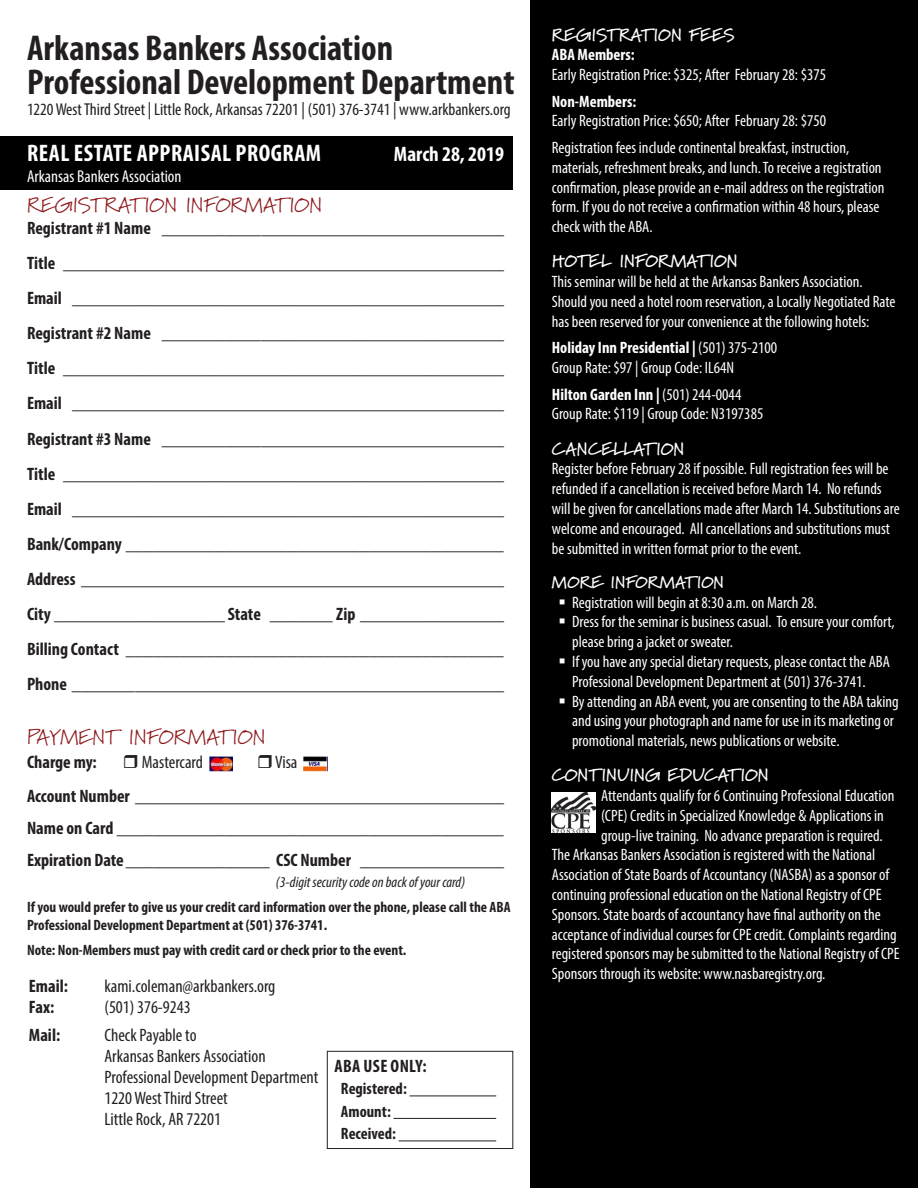
<style>
.page{position:relative;width:918px;height:1188px;background:#fff}
.page>*{position:absolute;margin:0;border:0;box-sizing:border-box;transform-origin:0 0}
.t1{font:700 condensed 36px/34.5px "Myriad Pro";color:#231f20}
.t2{font:700 condensed 24px "Myriad Pro";letter-spacing:.02em;color:#fff}
.t3{font:21px "Marydale";letter-spacing:.01em;color:#8e181b}
.t4{font:700 condensed 21px "Myriad Pro";color:#fff}
.t5{font:700 condensed 18px/35.1px "Myriad Pro";color:#231f20;text-align:justify}
.t6{font:condensed 18px/21px "Myriad Pro";color:#231f20}
.t7{font:700 18px "Marydale";letter-spacing:.01em;color:#fff}
.t8{font:700 condensed 18px "Myriad Pro";letter-spacing:.02em;color:#231f20}
.t9{font:condensed 17.25px "Myriad Pro";color:#231f20}
.t10{font:condensed 17.25px "Myriad Pro";color:#fff}
.t11{font:700 17.25px "Marydale";letter-spacing:.01em;color:#fff}
.t12{font:condensed 16.5px/19.8px "Myriad Pro";color:#fff}
.t13{font:700 condensed 16.5px/22.5px "Myriad Pro";color:#231f20}
.t14{font:700 condensed 16.5px "Myriad Pro";color:#fff}
.t15{font:700 condensed 15px/18px "Myriad Pro";color:#231f20}
.t16{font:italic condensed 15px "Myriad Pro";color:#231f20}
.s1{font-weight:700}
</style>
<div class="page">
<img style="left:209px;top:756px;width:23px;height:15px">
<img style="left:304px;top:756px;width:23px;height:15px">
<hr style="left:409px;top:1096px;width:87px;height:1px;background:#231f20">
<hr style="left:393px;top:1118px;width:103px;height:1px;background:#231f20">
<hr style="left:399px;top:1141px;width:97px;height:1px;background:#231f20">
<div style="left:327px;top:1051px;width:186px;height:98px;border:1px solid #231f20"></div>
<div style="left:0;top:136px;width:513px;height:54px;background:#000"></div>
<div style="left:530px;top:0;width:388px;height:1188px;background:#000"></div>
<img style="left:551px;top:792px;width:45px;height:40px">
<h1 class="t1" style="left:27px;top:30px;width:489px">Arkansas Bankers Association<br>Professional Development Department</h1>
<p class="t9" style="left:27px;top:99px;width:485px">1220 West Third Street | Little Rock, Arkansas 72201 | (501) 376-3741 | www.arkbankers.org</p>
<h2 class="t2" style="left:27px;top:138px;width:295px">REAL ESTATE APPRAISAL PROGRAM</h2>
<p class="t4" style="left:394px;top:141px;width:112px">March 28, 2019</p>
<p class="t10" style="left:27px;top:166px;width:156px">Arkansas Bankers Association</p>
<p class="t3" style="left:27px;top:193px;width:297px">REGISTRATION INFORMATION</p>
<p class="t5" style="left:27px;top:210px;width:478px">Registrant #1 Name ______________________________________ Title _________________________________________________ Email ________________________________________________ Registrant #2 Name ______________________________________ Title _________________________________________________ Email ________________________________________________ Registrant #3 Name ______________________________________ Title _________________________________________________ Email ________________________________________________ Bank/Company __________________________________________ Address _______________________________________________ City ___________________ State _______ Zip ________________ Billing Contact __________________________________________ Phone ________________________________________________</p>
<p class="t3" style="left:27px;top:724px;width:240px">PAYMENT INFORMATION</p>
<p class="t5" style="left:27px;top:744px;width:71px">Charge my:</p>
<p class="t6" style="left:142px;top:751px;width:63px">Mastercard</p>
<p class="t6" style="left:275px;top:751px;width:24px">Visa</p>
<p class="t5" style="left:27px;top:780px;width:478px;line-height:31.8px">Account Number _________________________________________ Name on Card ___________________________________________ Expiration Date________________ CSC Number ________________</p>
<p class="t16" style="left:276px;top:873px;width:191px">(3-digit security code on back of your card)</p>
<p class="t15" style="left:27px;top:897px;width:485px">If you would prefer to give us your credit card information over the phone, please call the ABA<br>Professional Development Department at (501) 376-3741.</p>
<p class="t15" style="left:27px;top:940px;width:381px">Note: Non-Members must pay with credit card or check prior to the event.</p>
<p class="t5" style="left:29px;top:968px;width:41px">Email:</p>
<p class="t6" style="left:104px;top:975px;width:173px">kami.coleman@arkbankers.org</p>
<p class="t5" style="left:29px;top:989px;width:27px">Fax:</p>
<p class="t6" style="left:104px;top:996px;width:88px">(501) 376-9243</p>
<p class="t5" style="left:29px;top:1017px;width:33px">Mail:</p>
<p class="t6" style="left:104px;top:1024px;width:215px">Check Payable to<br>Arkansas Bankers Association<br>Professional Development Department<br>1220 West Third Street<br>Little Rock, AR 72201</p>
<p class="t8" style="left:334px;top:1055px;width:94px">ABA USE ONLY:</p>
<p class="t13" style="left:341px;top:1077px;width:67px">Registered:<br>Amount:<br>Received:</p>
<p class="t7" style="left:552px;top:24px;width:184px">REGISTRATION FEES</p>
<p class="t14" style="left:552px;top:44px;width:84px">ABA Members:</p>
<p class="t12" style="left:552px;top:65px;width:276px">Early Registration Price: $325; After February 28: $375</p>
<p class="t14" style="left:552px;top:91px;width:86px">Non-Members:</p>
<p class="t12" style="left:552px;top:108px;width:299px;line-height:26.5px">Early Registration Price: $650; After February 28: $750<br>Registration fees include continental breakfast, instruction,</p>
<p class="t12" style="left:552px;top:157px;width:334px">materials, refreshment breaks, and lunch. To receive a registration confirmation, please provide an e-mail address on the registration form. If you do not receive a confirmation within 48 hours, please check with the ABA.</p>
<p class="t7" style="left:552px;top:251px;width:187px">HOTEL INFORMATION</p>
<p class="t12" style="left:552px;top:272px;width:345px">This seminar will be held at the Arkansas Bankers Association.<br>Should you need a hotel room reservation, a Locally Negotiated Rate has been reserved for your convenience at the following hotels:</p>
<p class="t12" style="left:552px;top:338px;width:227px"><span class="s1">Holiday Inn Presidential |</span> (501) 375-2100<br>Group Rate: $97 | Group Code: IL64N</p>
<p class="t12" style="left:552px;top:384px;width:213px"><span class="s1">Hilton Garden Inn |</span> (501) 244-0044<br>Group Rate: $119 | Group Code: N3197385</p>
<p class="t7" style="left:552px;top:438px;width:134px">CANCELLATION</p>
<p class="t12" style="left:552px;top:459px;width:349px">Register before February 28 if possible. Full registration fees will be refunded if a cancellation is received before March 14. No refunds will be given for cancellations made after March 14. Substitutions are welcome and encouraged. All cancellations and substitutions must be submitted in written format prior to the event.</p>
<p class="t11" style="left:552px;top:572px;width:174px">MORE INFORMATION</p>
<p class="t12" style="left:572px;top:592px;width:328px">Registration will begin at 8:30 a.m. on March 28.<br>Dress for the seminar is business casual. To ensure your comfort, please bring a jacket or sweater.<br>If you have any special dietary requests, please contact the ABA Professional Development Department at (501) 376-3741.<br>By attending an ABA event, you are consenting to the ABA taking and using your photograph and name for use in its marketing or promotional materials, news publications or website.</p>
<p class="t7" style="left:552px;top:764px;width:218px">CONTINUING EDUCATION</p>
<p class="t12" style="left:601px;top:785px;width:295px">Attendants qualify for 6 Continuing Professional Education</p>
<p class="t12" style="left:601px;top:805px;width:284px">(CPE) Credits in Specialized Knowledge &amp; Applications in</p>
<p class="t12" style="left:601px;top:825px;width:283px">group-live training. No advance preparation is required.</p>
<p class="t12" style="left:552px;top:845px;width:325px">The Arkansas Bankers Association is registered with the National</p>
<p class="t12" style="left:552px;top:865px;width:339px">Association of State Boards of Accountancy (NASBA) as a sponsor of</p>
<p class="t12" style="left:552px;top:884px;width:331px">continuing professional education on the National Registry of CPE</p>
<p class="t12" style="left:552px;top:904px;width:330px">Sponsors. State boards of accountancy have final authority on the</p>
<p class="t12" style="left:552px;top:924px;width:346px">acceptance of individual courses for CPE credit. Complaints regarding</p>
<p class="t12" style="left:552px;top:944px;width:349px">registered sponsors may be submitted to the National Registry of CPE</p>
<p class="t12" style="left:552px;top:964px;width:275px">Sponsors through its website: www.nasbaregistry.org.</p>
</div>
